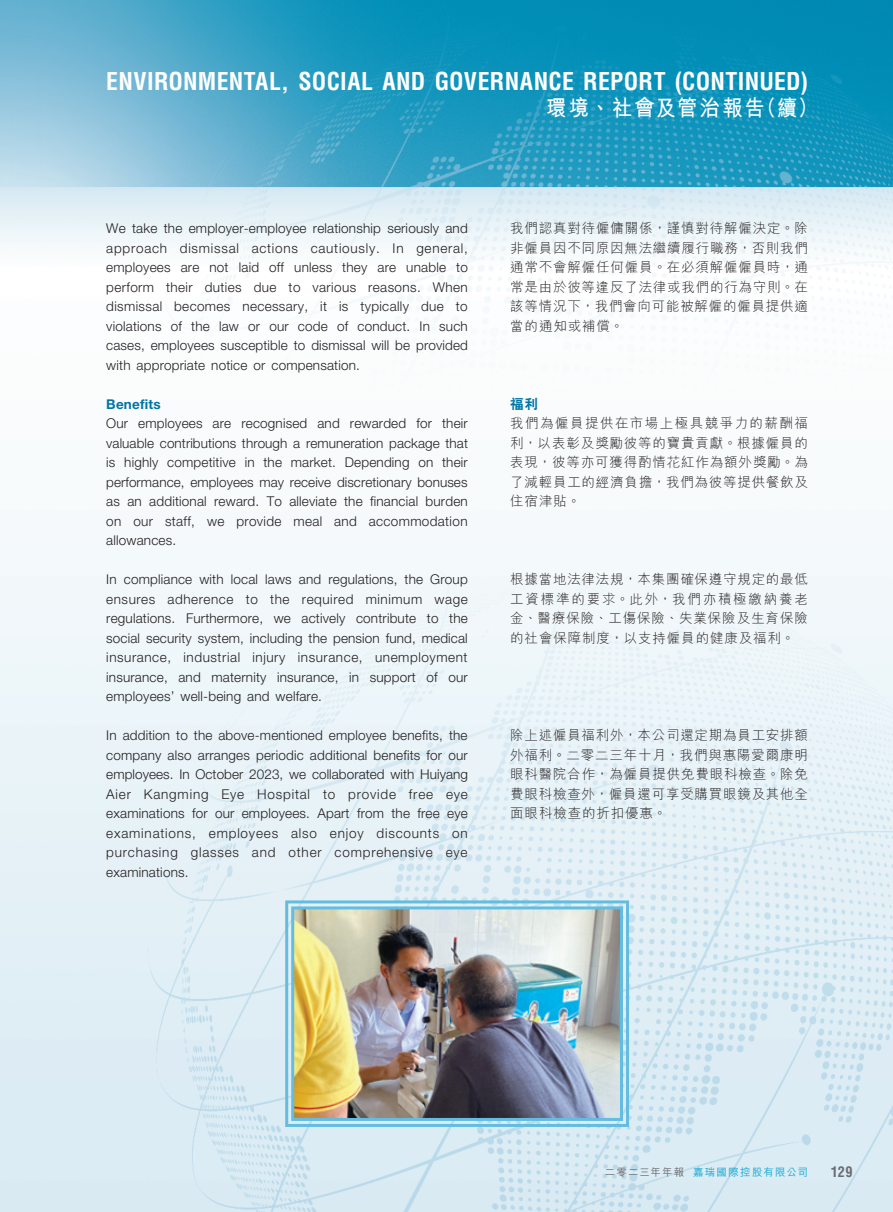
<style>
.page{position:relative;width:893px;height:1212px;background:#fff}
.page>*{position:absolute;margin:0;border:0;box-sizing:border-box;transform-origin:0 0}
.t1{font:700 condensed 24px "Helvetica LT Std";letter-spacing:.01em;color:#fff}
.t2{font:700 22.5px "M Hei HK";letter-spacing:.105em;color:#fff;scale:.9 1}
.t3{font:700 condensed 14.25px "Helvetica LT Std";color:#6c6d70}
._01_Body_Text{font:300 13.5px/19.5px "Helvetica Neue LT Std";letter-spacing:.015em;color:#231f20;text-align:justify}
._01_Body_Text-2{font:300 13.5px/19.5px "M Hei HK";letter-spacing:.06em;color:#231f20;text-align:justify}
._05_____H3{font:700 13.5px "Helvetica Neue LT Std";letter-spacing:.015em;color:#0076a3}
._05_____H3-2{font:800 13.5px "C Hei 2 HK";color:#0076a3}
.t4{font:500 10.5px "M Hei HK";letter-spacing:.1em;color:#13aad6}
.s1{color:#6c6d70}
</style>
<div class="page">
<img style="left:0;top:0;width:893px;height:1212px">
<svg style="left:284px;top:899px;width:346px;height:229px;background:#9ed3e9"></svg>
<img style="left:290px;top:905px;width:334px;height:217px">
<h1 class="t1" style="left:106px;top:67px;width:703px">ENVIRONMENTAL, SOCIAL AND GOVERNANCE REPORT (CONTINUED)</h1>
<h2 class="t2" style="left:546px;top:91px;width:304px">環境、社會及管治報告（續）</h2>
<p class="_01_Body_Text" style="left:106px;top:218px;width:363px">We take the employer-employee relationship seriously and approach dismissal actions cautiously. In general, employees are not laid off unless they are unable to perform their duties due to various reasons. When dismissal becomes necessary, it is typically due to violations of the law or our code of conduct. In such cases, employees susceptible to dismissal will be provided with appropriate notice or compensation.</p>
<p class="_05_____H3" style="left:106px;top:395px;width:56px">Benefits</p>
<p class="_01_Body_Text" style="left:106px;top:413px;width:363px">Our employees are recognised and rewarded for their valuable contributions through a remuneration package that is highly competitive in the market. Depending on their performance, employees may receive discretionary bonuses as an additional reward. To alleviate the financial burden on our staff, we provide meal and accommodation allowances.</p>
<p class="_01_Body_Text" style="left:106px;top:569px;width:363px">In compliance with local laws and regulations, the Group ensures adherence to the required minimum wage regulations. Furthermore, we actively contribute to the social security system, including the pension fund, medical insurance, industrial injury insurance, unemployment insurance, and maternity insurance, in support of our employees’ well-being and welfare.</p>
<p class="_01_Body_Text" style="left:106px;top:725px;width:363px">In addition to the above-mentioned employee benefits, the company also arranges periodic additional benefits for our employees. In October 2023, we collaborated with Huiyang Aier Kangming Eye Hospital to provide free eye examinations for our employees. Apart from the free eye examinations, employees also enjoy discounts on purchasing glasses and other comprehensive eye examinations.</p>
<p class="_01_Body_Text-2" style="left:510px;top:218px;width:299px">我們認真對待僱傭關係，謹慎對待解僱決定。除非僱員因不同原因無法繼續履行職務，否則我們通常不會解僱任何僱員。在必須解僱僱員時，通常是由於彼等違反了法律或我們的行為守則。在該等情況下，我們會向可能被解僱的僱員提供適當的通知或補償。</p>
<p class="_05_____H3-2" style="left:510px;top:395px;width:29px">福利</p>
<p class="_01_Body_Text-2" style="left:510px;top:413px;width:299px">我們為僱員提供在市場上極具競爭力的薪酬福利，以表彰及獎勵彼等的寶貴貢獻。根據僱員的表現，彼等亦可獲得酌情花紅作為額外獎勵。為了減輕員工的經濟負擔，我們為彼等提供餐飲及住宿津貼。</p>
<p class="_01_Body_Text-2" style="left:510px;top:569px;width:299px">根據當地法律法規，本集團確保遵守規定的最低工資標準的要求。此外，我們亦積極繳納養老金、醫療保險、工傷保險、失業保險及生育保險的社會保障制度，以支持僱員的健康及福利。</p>
<p class="_01_Body_Text-2" style="left:510px;top:725px;width:299px">除上述僱員福利外，本公司還定期為員工安排額外福利。二零二三年十月，我們與惠陽愛爾康明眼科醫院合作，為僱員提供免費眼科檢查。除免費眼科檢查外，僱員還可享受購買眼鏡及其他全面眼科檢查的折扣優惠。</p>
<p class="t4" style="left:605px;top:1164px;width:205px"><span class="s1">二零二三年年報</span> 嘉瑞國際控股有限公司</p>
<p class="t3" style="left:831px;top:1162px;width:23px">129</p>
</div>
